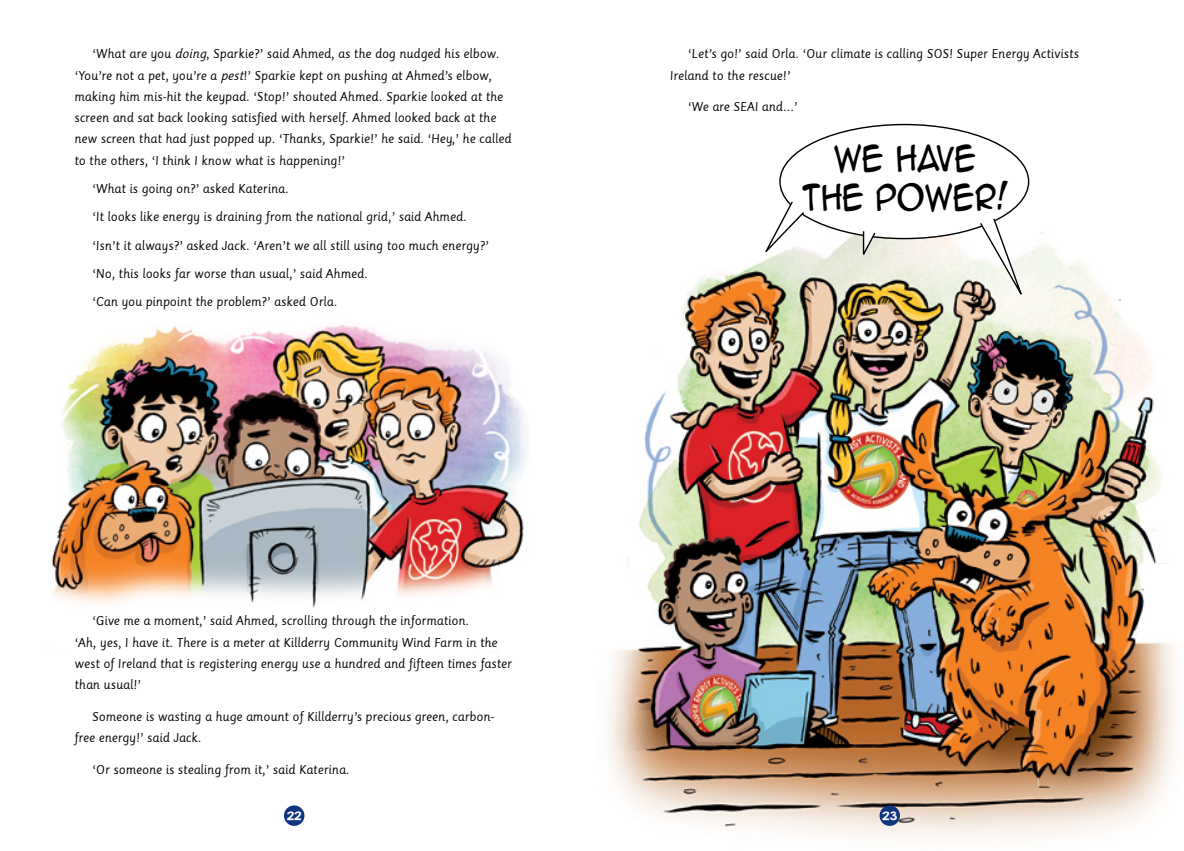
<style>
.page{position:relative;width:1184px;height:851px;background:#fff}
.page>*{position:absolute;margin:0;border:0;box-sizing:border-box;transform-origin:0 0}
.t1{font:32.5px/39px "Anime Ace 2.0 BB";color:#000;text-align:center;scale:.88 1}
.t2{font:12.5px/21.2px "Sassoon Primary";color:#000;scale:.96 1}
.t3{font:9.88px "KG Blank Space Solid";color:#fff;scale:1.19 1}
.s1{font-style:italic}
</style>
<div class="page">
<img style="left:51px;top:324px;width:475px;height:284px">
<img style="left:607px;top:169px;width:569px;height:670px">
<div style="left:780px;top:124px;width:248px;height:114px;background:#fff;border-radius:50%"></div>
<svg style="left:760px;top:200px;width:45px;height:60px"></svg>
<svg style="left:862px;top:231px;width:14px;height:29px"></svg>
<svg style="left:978px;top:217px;width:50px;height:92px"></svg>
<div style="left:284px;top:805px;width:20px;height:20px;background:#10357f;border-radius:50%"></div>
<div style="left:879px;top:805px;width:21px;height:20px;background:#10357f;border-radius:50%"></div>
<img style="left:854px;top:388px;width:314px;height:397px">
<p class="t2" style="left:74px;top:43px;width:457px;text-indent:18px">‘What are you <span class="s1">doing</span>, Sparkie?’ said Ahmed, as the dog nudged his elbow. ‘You’re not a pet, you’re a <span class="s1">pest</span>!’ Sparkie kept on pushing at Ahmed’s elbow, making him mis-hit the keypad. ‘Stop!’ shouted Ahmed. Sparkie looked at the screen and sat back looking satisfied with herself. Ahmed looked back at the new screen that had just popped up. ‘Thanks, Sparkie!’ he said. ‘Hey,’ he called to the others, ‘I think I know what is happening!’</p>
<p class="t2" style="left:92px;top:178px;width:206px">‘What is going on?’ asked Katerina.</p>
<p class="t2" style="left:92px;top:206px;width:392px">‘It looks like energy is draining from the national grid,’ said Ahmed.</p>
<p class="t2" style="left:92px;top:235px;width:415px">‘Isn’t it always?’ asked Jack. ‘Aren’t we all still using too much energy?’</p>
<p class="t2" style="left:92px;top:263px;width:289px">‘No, this looks far worse than usual,’ said Ahmed.</p>
<p class="t2" style="left:92px;top:291px;width:257px">‘Can you pinpoint the problem?’ asked Orla.</p>
<p class="t2" style="left:74px;top:610px;width:457px;text-indent:18px">‘Give me a moment,’ said Ahmed, scrolling through the information.<br>‘Ah, yes, I have it. There is a meter at Killderry Community Wind Farm in the west of Ireland that is registering energy use a hundred and fifteen times faster than usual!’</p>
<p class="t2" style="left:74px;top:706px;width:439px;text-indent:18px">Someone is wasting a huge amount of Killderry’s precious green, carbon&shy;free energy!’ said Jack.</p>
<p class="t2" style="left:92px;top:759px;width:270px">‘Or someone is stealing from it,’ said Katerina.</p>
<p class="t2" style="left:670px;top:43px;width:427px;text-indent:18px">‘Let’s go!’ said Orla. ‘Our climate is calling SOS! Super Energy Activists<br>Ireland to the rescue!’</p>
<p class="t2" style="left:687px;top:97px;width:116px">‘We are SEAI and...’</p>
<h1 class="t1" style="left:802px;top:137px;width:234px">WE HAVE<br>THE POWER!</h1>
<p class="t3" style="left:287px;top:808px;width:14px">22</p>
<p class="t3" style="left:882px;top:808px;width:14px">23</p>
</div>
